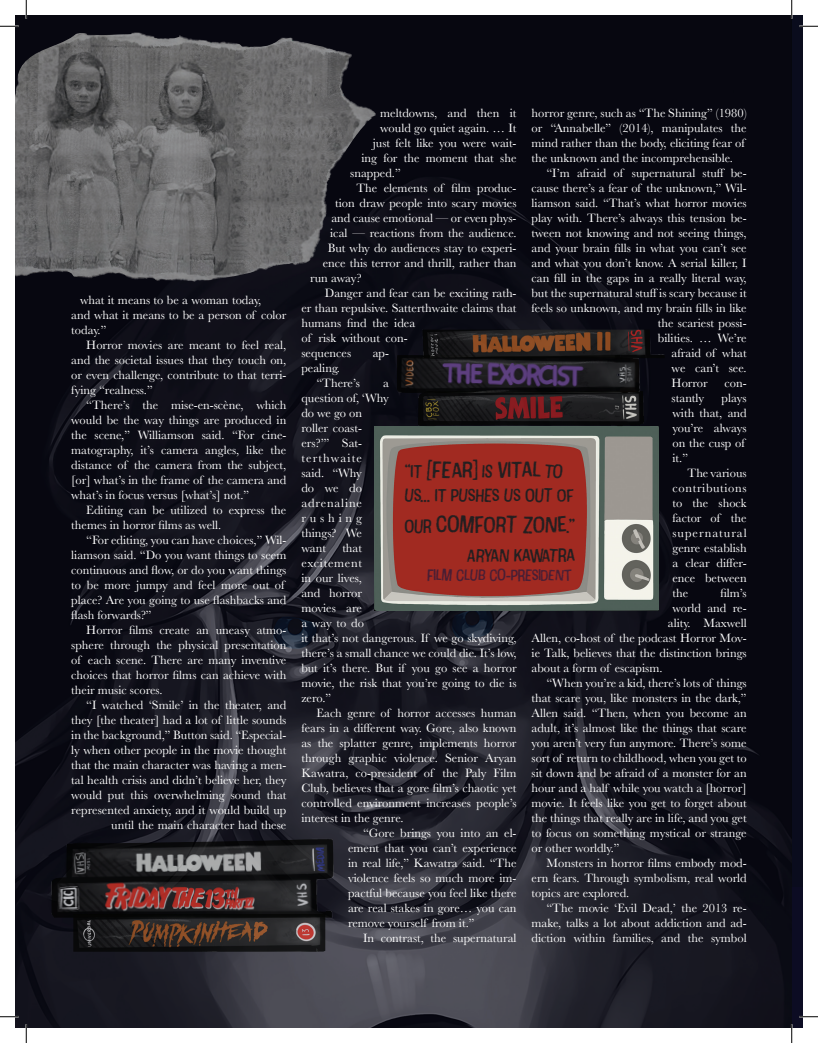
<style>
.page{position:relative;width:818px;height:1043px;background:#fff}
.page>*{position:absolute;margin:0;border:0;box-sizing:border-box;transform-origin:0 0}
.t1{font:25px "Cotton";color:#231f20}
.t2{font:20px "Cotton";color:#231f20}
.t3{font:17.5px "Cotton";color:#481e34}
.t4{font:12.5px/15px "Baskerville";color:#fff;text-align:justify}
.s1{font-size:20px}
</style>
<div class="page">
<div style="left:791px;top:15px;width:11px;height:1013px;background:#0c0c23"></div>
<img style="left:791px;top:15px;width:2px;height:871px">
<img style="left:15px;top:15px;width:776px;height:1013px">
<img style="left:375px;top:427px;width:283px;height:184px">
<img style="left:412px;top:391px;width:232px;height:36px">
<img style="left:397px;top:355px;width:243px;height:38px">
<img style="left:418px;top:329px;width:246px;height:29px">
<img style="left:15px;top:32px;width:362px;height:251px">
<img style="left:46px;top:838px;width:288px;height:79px">
<img style="left:73px;top:914px;width:252px;height:37px">
<svg style="left:0;top:25px;width:19px;height:2px"></svg>
<svg style="left:799px;top:25px;width:19px;height:2px"></svg>
<svg style="left:0;top:1015px;width:19px;height:2px"></svg>
<svg style="left:799px;top:1015px;width:19px;height:2px"></svg>
<svg style="left:25px;top:0;width:2px;height:19px"></svg>
<svg style="left:25px;top:1024px;width:2px;height:18px"></svg>
<svg style="left:790px;top:0;width:2px;height:19px"></svg>
<svg style="left:790px;top:1024px;width:2px;height:18px"></svg>
<p class="t4" style="left:71px;top:292px;width:216px;text-align:left;text-indent:9px">what it means to be a woman today,<br>and what it means to be a person of color today.”</p>
<p class="t4" style="left:71px;top:337px;width:217px;text-indent:15px">Horror movies are meant to feel real, and the societal issues that they touch on, or even challenge, contribute to that terri&shy;fying “realness.”</p>
<p class="t4" style="left:71px;top:397px;width:217px;text-indent:15px">“There’s the mise-en-scène, which would be the way things are produced in the scene,” Williamson said. “For cine&shy;matography, it’s camera angles, like the distance of the camera from the subject, [or] what’s in the frame of the camera and what’s in focus versus [what’s] not.”</p>
<p class="t4" style="left:71px;top:502px;width:217px;text-indent:15px">Editing can be utilized to express the themes in horror films as well.</p>
<p class="t4" style="left:71px;top:532px;width:217px;text-align:left;text-indent:15px">“For editing, you can have choices,” Wil&shy;liamson said. “Do you want things to seem continuous and flow, or do you want things to be more jumpy and feel more out of place? Are you going to use flashbacks and flash forwards?”</p>
<p class="t4" style="left:71px;top:622px;width:217px;text-indent:15px">Horror films create an uneasy atmo&shy;sphere through the physical presentation of each scene. There are many inventive choices that horror films can achieve with their music scores.</p>
<p class="t4" style="left:71px;top:697px;width:217px;text-align:right">“I watched ‘Smile’ in the theater, and they [the theater] had a lot of little sounds in the background,” Button said. “Especial&shy;ly when other people in the movie thought that the main character was having a men&shy;tal health crisis and didn’t believe her, they would put this overwhelming sound that represented anxiety, and it would build up until the main character had these</p>
<p class="t4" style="left:531px;top:106px;width:217px;text-align:left">horror genre, such as “The Shining” (1980) or “Annabelle” (2014), manipulates the mind rather than the body, eliciting fear of the unknown and the incomprehensible.</p>
<p class="t4" style="left:546px;top:166px;width:202px">“I’m afraid of supernatural stuff be-</p>
<p class="t4" style="left:531px;top:181px;width:217px">cause there’s a fear of the unknown,” Wil-</p>
<p class="t4" style="left:531px;top:196px;width:216px">liamson said. “That’s what horror movies</p>
<p class="t4" style="left:531px;top:211px;width:217px">play with. There’s always this tension be-</p>
<p class="t4" style="left:531px;top:226px;width:217px">tween not knowing and not seeing things,</p>
<p class="t4" style="left:531px;top:241px;width:217px">and your brain fills in what you can’t see</p>
<p class="t4" style="left:531px;top:256px;width:216px">and what you don’t know. A serial killer, I</p>
<p class="t4" style="left:531px;top:271px;width:216px">can fill in the gaps in a really literal way,</p>
<p class="t4" style="left:531px;top:286px;width:216px">but the supernatural stuff is scary because it</p>
<p class="t4" style="left:531px;top:301px;width:217px">feels so unknown, and my brain fills in like</p>
<p class="t4" style="left:658px;top:316px;width:90px">the scariest possi-</p>
<p class="t4" style="left:658px;top:331px;width:90px">bilities. … We’re</p>
<p class="t4" style="left:671px;top:346px;width:77px">afraid of what</p>
<p class="t4" style="left:671px;top:361px;width:76px">we can’t see.</p>
<p class="t4" style="left:671px;top:376px;width:38px">Horror</p>
<p class="t4" style="left:724px;top:376px;width:24px">con-</p>
<p class="t4" style="left:671px;top:391px;width:34px">stantly</p>
<p class="t4" style="left:380px;top:106px;width:138px">meltdowns, and then it</p>
<p class="t4" style="left:380px;top:121px;width:138px">would go quiet again. … It</p>
<p class="t4" style="left:372px;top:136px;width:145px">just felt like you were wait-</p>
<p class="t4" style="left:361px;top:151px;width:156px">ing for the moment that she</p>
<p class="t4" style="left:350px;top:166px;width:52px">snapped.”</p>
<p class="t4" style="left:356px;top:181px;width:162px">The elements of film produc-</p>
<p class="t4" style="left:335px;top:196px;width:183px">tion draw people into scary movies</p>
<p class="t4" style="left:331px;top:211px;width:187px">and cause emotional — or even phys-</p>
<p class="t4" style="left:330px;top:226px;width:188px">ical — reactions from the audience.</p>
<p class="t4" style="left:328px;top:241px;width:190px">But why do audiences stay to experi-</p>
<p class="t4" style="left:322px;top:256px;width:195px">ence this terror and thrill, rather than</p>
<p class="t4" style="left:310px;top:271px;width:53px">run away?</p>
<p class="t4" style="left:301px;top:286px;width:217px;text-align:left;text-indent:23px">Danger and fear can be exciting rath&shy;er than repulsive. Satterthwaite claims that humans find the idea<br>of risk without con-<br>sequences</p>
<p class="t4" style="left:372px;top:346px;width:18px">ap-</p>
<p class="t4" style="left:301px;top:361px;width:40px">pealing.</p>
<p class="t4" style="left:316px;top:376px;width:45px">“There’s</p>
<p class="t4" style="left:301px;top:376px;width:89px;text-align:left;text-indent:82px">a question of, ‘Why do we go on roller coast&shy;ers?’” Sat&shy;terthwaite<br>said. “Why<br>do we do adrenaline rushing things? We want</p>
<p class="t4" style="left:672px;top:391px;width:76px;text-align:left;text-indent:49px">plays with that, and you’re always on the cusp of it.”</p>
<p class="t4" style="left:672px;top:466px;width:76px;text-indent:15px">The various contributions to the shock factor of the supernatural genre establish a clear differ&shy;ence between the</p>
<p class="t1" style="left:404px;top:454px;width:160px"><span class="s1">“IT</span> [FEAR] <span class="s1">IS</span> VITAL <span class="s1">TO</span></p>
<p class="t2" style="left:404px;top:482px;width:171px">US... IT PUSHES US OUT OF</p>
<p class="t1" style="left:404px;top:509px;width:172px"><span class="s1">OUR</span> COMFORT ZONE<span class="s1">.”</span></p>
<p class="t2" style="left:467px;top:543px;width:109px">ARYAN KAWATRA</p>
<p class="t3" style="left:427px;top:564px;width:146px">FILM CLUB CO-PRESIDENT</p>
<p class="t4" style="left:301px;top:541px;width:217px;text-align:left;text-indent:41px">that<br>excitement<br>in our lives,<br>and horror<br>movies are<br>a way to do<br>it that’s not dangerous. If we go skydiving, there’s a small chance we could die. It’s low, but it’s there. But if you go see a horror movie, the risk that you’re going to die is zero.”</p>
<p class="t4" style="left:301px;top:706px;width:217px;text-indent:15px">Each genre of horror accesses human fears in a different way. Gore, also known as the splatter genre, implements horror through graphic violence. Senior Aryan Kawatra, co-president of the Paly Film Club, believes that a gore film’s chaotic yet controlled environment increases people’s interest in the genre.</p>
<p class="t4" style="left:348px;top:826px;width:170px;text-indent:15px">“Gore brings you into an el&shy;ement that you can’t experience in real life,” Kawatra said. “The violence feels so much more im&shy;pactful because you feel like there are real stakes in gore… you can remove yourself from it.”</p>
<p class="t4" style="left:363px;top:931px;width:155px">In contrast, the supernatural</p>
<p class="t4" style="left:720px;top:586px;width:28px">film’s</p>
<p class="t4" style="left:672px;top:601px;width:76px">world and re-</p>
<p class="t4" style="left:668px;top:616px;width:80px">ality. Maxwell</p>
<p class="t4" style="left:531px;top:631px;width:217px">Allen, co-host of the podcast Horror Mov-</p>
<p class="t4" style="left:531px;top:646px;width:216px">ie Talk, believes that the distinction brings</p>
<p class="t4" style="left:531px;top:661px;width:132px">about a form of escapism.</p>
<p class="t4" style="left:531px;top:676px;width:217px;text-indent:15px">“When you’re a kid, there’s lots of things that scare you, like monsters in the dark,” Allen said. “Then, when you become an adult, it’s almost like the things that scare you aren’t very fun anymore. There’s some sort of return to childhood, when you get to sit down and be afraid of a monster for an hour and a half while you watch a [horror] movie. It feels like you get to forget about the things that really are in life, and you get to focus on something mystical or strange or other worldly.”</p>
<p class="t4" style="left:531px;top:856px;width:217px;text-indent:15px">Monsters in horror films embody mod&shy;ern fears. Through symbolism, real world topics are explored.</p>
<p class="t4" style="left:531px;top:901px;width:217px;text-indent:15px">“The movie ‘Evil Dead,’ the 2013 re&shy;make, talks a lot about addiction and ad&shy;diction within families, and the symbol</p>
</div>
